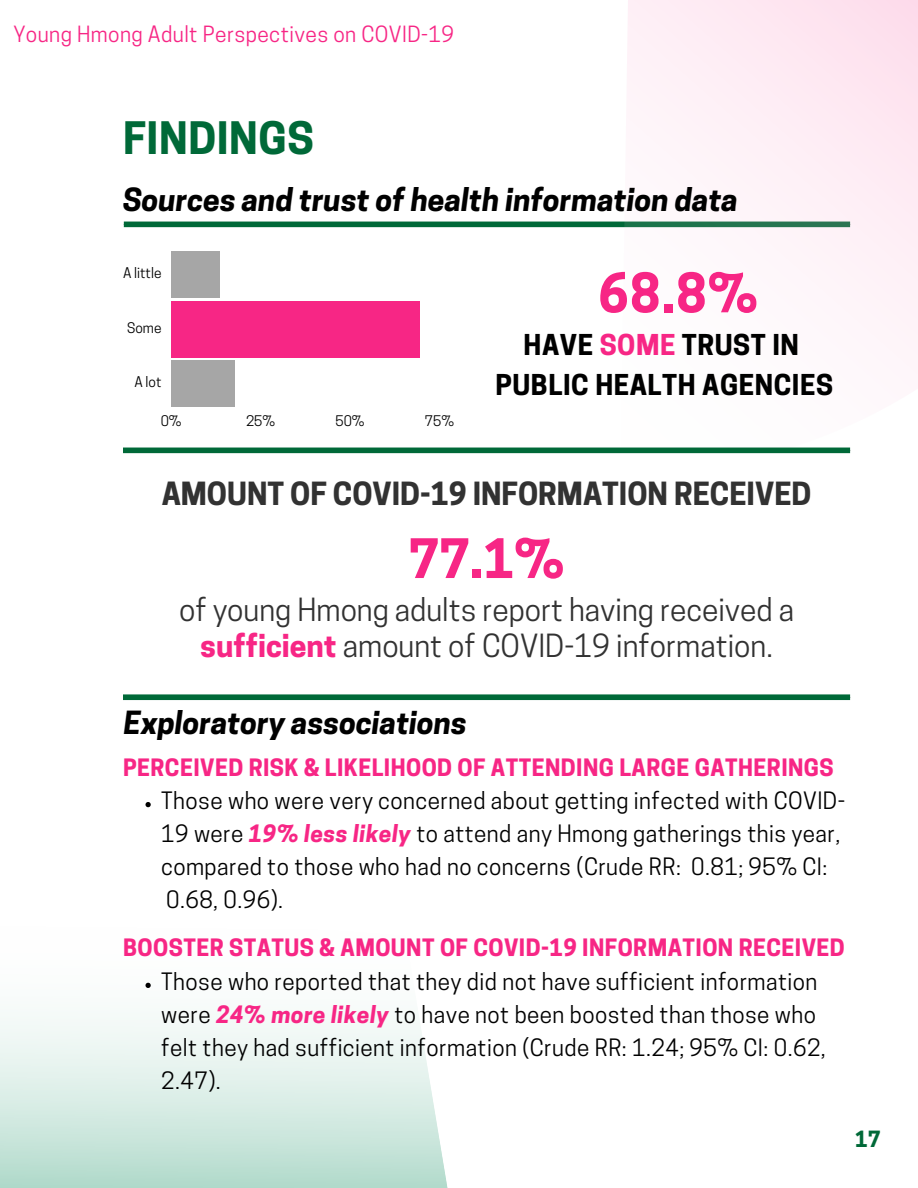
<style>
.page{position:relative;width:918px;height:1188px;background:#fff}
.page>*{position:absolute;margin:0;border:0;box-sizing:border-box;transform-origin:0 0}
.t1{font:700 51px "Cooper Hewitt";color:#f72685}
.t2{font:700 42px "Cooper Hewitt";letter-spacing:.015em;color:#006938}
.t3{font:30px/36px "Cooper Hewitt";color:#323232;text-align:center}
.t4{font:italic 700 30px "Cooper Hewitt";color:#000}
.t5{font:700 30px "Cooper Hewitt";color:#323232}
.t6{font:700 27px/40.5px "Cooper Hewitt";letter-spacing:.02em;color:#000;text-align:center}
.t7{font:22.5px/33px "Cooper Hewitt";letter-spacing:.02em;color:#000}
.t8{font:700 22.5px "Cooper Hewitt";letter-spacing:.02em;color:#f72685}
.t9{font:21px "Cooper Hewitt";letter-spacing:.02em;color:#f72685}
.t10{font:700 21px "Cooper Hewitt";color:#006938}
.t11{font:13.8px "Cooper Hewitt";color:#000}
.s1{color:#f72685}
.s2{font-weight:700;color:#f72685}
.s3{font-weight:700;font-style:italic;color:#f72685}
</style>
<div class="page">
<div style="left:124px;top:222px;width:726px;height:5px;background:#006938"></div>
<svg style="left:359px;top:0;width:559px;height:453px"></svg>
<svg style="left:0;top:803px;width:448px;height:385px"></svg>
<div style="left:171px;top:251px;width:49px;height:47px;background:#a6a6a6"></div>
<div style="left:171px;top:361px;width:64px;height:46px;background:#a6a6a6"></div>
<div style="left:171px;top:302px;width:249px;height:56px;background:#f72685"></div>
<div style="left:123px;top:448px;width:727px;height:5px;background:#006938"></div>
<div style="left:123px;top:694px;width:727px;height:6px;background:#006938"></div>
<svg style="left:146px;top:802px;width:5px;height:5px"></svg>
<svg style="left:146px;top:983px;width:5px;height:5px"></svg>
<p class="t9" style="left:13px;top:27px;width:442px">Young Hmong Adult Perspectives on COVID-19</p>
<h2 class="t2" style="left:123px;top:123px;width:192px">FINDINGS</h2>
<h3 class="t4" style="left:123px;top:189px;width:617px">Sources and trust of health information data</h3>
<p class="t11" style="left:123px;top:268px;width:40px">A little</p>
<p class="t11" style="left:127px;top:322px;width:36px">Some</p>
<p class="t11" style="left:134px;top:377px;width:29px">A lot</p>
<p class="t11" style="left:161px;top:416px;width:22px">0%</p>
<p class="t11" style="left:246px;top:416px;width:31px">25%</p>
<p class="t11" style="left:335px;top:416px;width:31px">50%</p>
<p class="t11" style="left:425px;top:416px;width:31px">75%</p>
<h1 class="t1" style="left:598px;top:274px;width:161px">68.8%</h1>
<p class="t6" style="left:496px;top:328px;width:339px">HAVE <span class="s1">SOME</span> TRUST IN<br>PUBLIC HEALTH AGENCIES</p>
<h3 class="t5" style="left:162px;top:482px;width:651px">AMOUNT OF COVID-19 INFORMATION RECEIVED</h3>
<h1 class="t1" style="left:409px;top:540px;width:157px">77.1%</h1>
<h3 class="t3" style="left:179px;top:595px;width:616px">of young Hmong adults report having received a <span class="s2">sufficient</span> amount of COVID-19 information.</h3>
<h3 class="t4" style="left:124px;top:712px;width:345px">Exploratory associations</h3>
<p class="t8" style="left:123px;top:759px;width:712px">PERCEIVED RISK &amp; LIKELIHOOD OF ATTENDING LARGE GATHERINGS</p>
<p class="t7" style="left:161px;top:787px;width:685px">Those who were very concerned about getting infected with COVID-19 were <span class="s3">19% less likely</span> to attend any Hmong gatherings this year, compared to those who had no concerns (Crude RR: 0.81; 95% CI:<br>0.68, 0.96).</p>
<p class="t8" style="left:123px;top:940px;width:723px">BOOSTER STATUS &amp; AMOUNT OF COVID-19 INFORMATION RECEIVED</p>
<p class="t7" style="left:161px;top:968px;width:666px">Those who reported that they did not have sufficient information were <span class="s3">24% more likely</span> to have not been boosted than those who felt they had sufficient information (Crude RR: 1.24; 95% CI: 0.62, 2.47).</p>
<p class="t10" style="left:855px;top:1131px;width:27px">17</p>
</div>
